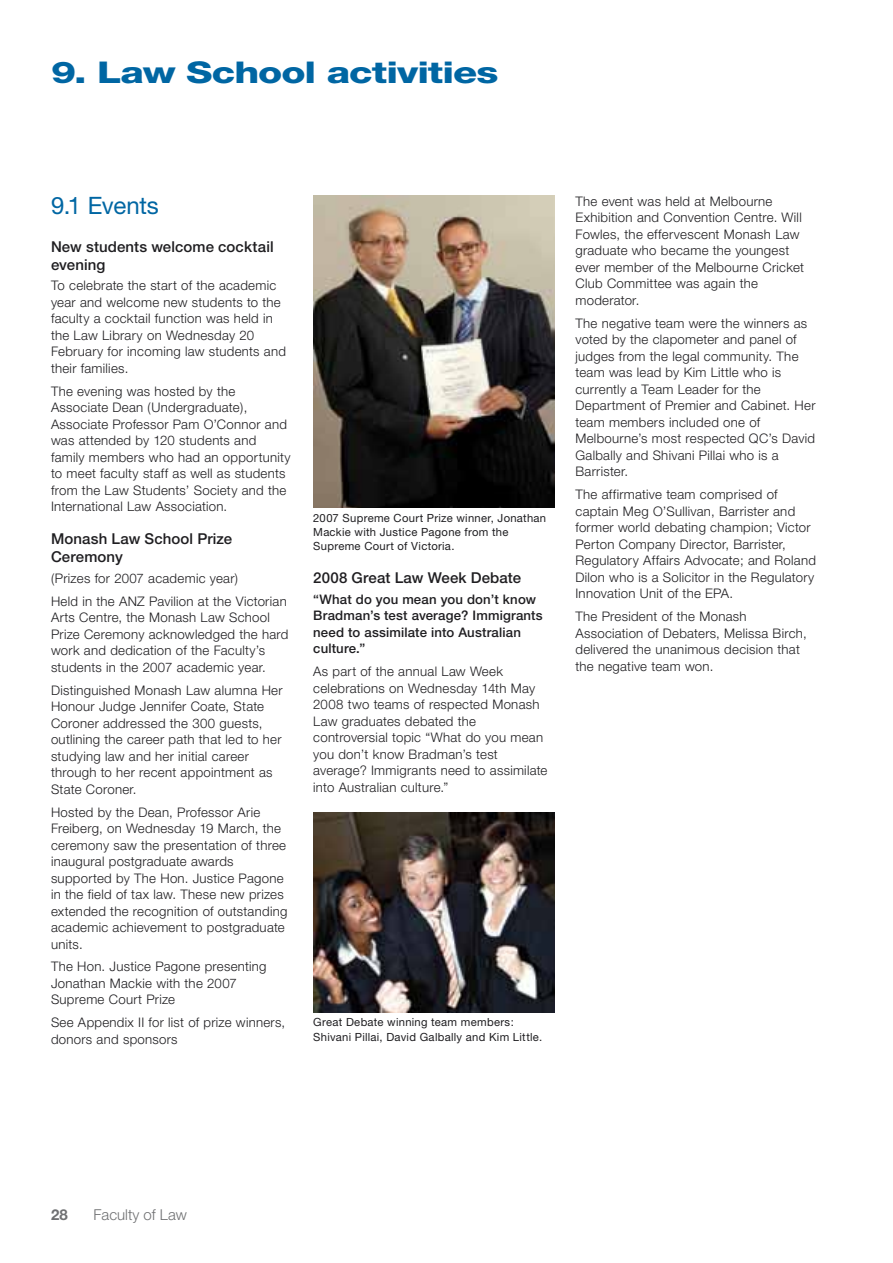
<style>
.page{position:relative;width:893px;height:1263px;background:#fff}
.page>*{position:absolute;margin:0;border:0;box-sizing:border-box;transform-origin:0 0}
.t1{font:800 30px "Helvetica Neue";letter-spacing:-.025em;color:#0066a3;scale:1.32 1}
.t2{font:24px "Helvetica Neue";letter-spacing:-.01em;color:#0066a3}
.t3{font:500 15px/18px "Helvetica Neue";letter-spacing:.005em;color:#1f1e21}
.t4{font:300 15px "Helvetica Neue";color:#6f7072}
.t5{font:700 15px "Helvetica Neue";color:#6f7072}
.t6{font:300 13.2px/16.5px "Helvetica Neue";letter-spacing:.02em;color:#1f1e21}
.t7{font:500 13.2px/16.5px "Helvetica Neue";letter-spacing:.01em;color:#1f1e21}
.t8{font:11.25px/14.2px "Helvetica Neue";letter-spacing:.025em;color:#1f1e21}
</style>
<div class="page">
<img style="left:313px;top:196px;width:241px;height:311px">
<img style="left:313px;top:812px;width:241px;height:200px">
<h1 class="t1" style="left:51px;top:54px;width:340px">9. Law School activities</h1>
<h2 class="t2" style="left:51px;top:192px;width:109px">9.1 Events</h2>
<p class="t3" style="left:51px;top:237px;width:224px">New students welcome cocktail evening</p>
<p class="t6" style="left:51px;top:277px;width:236px">To celebrate the start of the academic year and welcome new students to the faculty a cocktail function was held in the Law Library on Wednesday 20<br>February for incoming law students and their families.</p>
<p class="t6" style="left:51px;top:382px;width:241px">The evening was hosted by the Associate Dean (Undergraduate), Associate Professor Pam O’Connor and was attended by 120 students and family members who had an opportunity to meet faculty staff as well as students from the Law Students’ Society and the International Law Association.</p>
<p class="t3" style="left:51px;top:530px;width:183px">Monash Law School Prize<br>Ceremony</p>
<p class="t6" style="left:51px;top:566px;width:237px;line-height:23px">(Prizes for 2007 academic year)<br>Held in the ANZ Pavilion at the Victorian</p>
<p class="t6" style="left:51px;top:609px;width:239px">Arts Centre, the Monash Law School Prize Ceremony acknowledged the hard work and dedication of the Faculty’s students in the 2007 academic year.</p>
<p class="t6" style="left:51px;top:681px;width:233px">Distinguished Monash Law alumna Her Honour Judge Jennifer Coate, State Coroner addressed the 300 guests, outlining the career path that led to her studying law and her initial career through to her recent appointment as State Coroner.</p>
<p class="t6" style="left:51px;top:803px;width:238px">Hosted by the Dean, Professor Arie Freiberg, on Wednesday 19 March, the ceremony saw the presentation of three inaugural postgraduate awards supported by The Hon. Justice Pagone in the field of tax law. These new prizes extended the recognition of outstanding academic achievement to postgraduate units.</p>
<p class="t6" style="left:51px;top:958px;width:217px">The Hon. Justice Pagone presenting<br>Jonathan Mackie with the 2007<br>Supreme Court Prize</p>
<p class="t6" style="left:51px;top:1014px;width:236px">See Appendix II for list of prize winners, donors and sponsors</p>
<p class="t8" style="left:313px;top:510px;width:234px">2007 Supreme Court Prize winner, Jonathan<br>Mackie with Justice Pagone from the<br>Supreme Court of Victoria.</p>
<p class="t3" style="left:313px;top:569px;width:209px">2008 Great Law Week Debate</p>
<p class="t7" style="left:313px;top:591px;width:231px">“What do you mean you don’t know<br>Bradman’s test average? Immigrants need to assimilate into Australian culture.”</p>
<p class="t6" style="left:313px;top:663px;width:236px">As part of the annual Law Week celebrations on Wednesday 14th May<br>2008 two teams of respected Monash<br>Law graduates debated the controversial topic “What do you mean you don’t know Bradman’s test average? Immigrants need to assimilate into Australian culture.”</p>
<p class="t8" style="left:313px;top:1015px;width:230px">Great Debate winning team members:<br>Shivani Pillai, David Galbally and Kim Little.</p>
<p class="t6" style="left:575px;top:193px;width:230px">The event was held at Melbourne<br>Exhibition and Convention Centre. Will<br>Fowles, the effervescent Monash Law graduate who became the youngest ever member of the Melbourne Cricket<br>Club Committee was again the moderator.</p>
<p class="t6" style="left:575px;top:315px;width:242px">The negative team were the winners as voted by the clapometer and panel of judges from the legal community. The team was lead by Kim Little who is currently a Team Leader for the<br>Department of Premier and Cabinet. Her team members included one of<br>Melbourne’s most respected QC’s David<br>Galbally and Shivani Pillai who is a<br>Barrister.</p>
<p class="t6" style="left:575px;top:486px;width:242px">The affirmative team comprised of captain Meg O’Sullivan, Barrister and former world debating champion; Victor Perton Company Director, Barrister, Regulatory Affairs Advocate; and Roland Dilon who is a Solicitor in the Regulatory Innovation Unit of the EPA.</p>
<p class="t6" style="left:575px;top:608px;width:233px">The President of the Monash<br>Association of Debaters, Melissa Birch, delivered the unanimous decision that the negative team won.</p>
<p class="t5" style="left:51px;top:1206px;width:18px">28</p>
<p class="t4" style="left:94px;top:1206px;width:95px">Faculty of Law</p>
</div>
